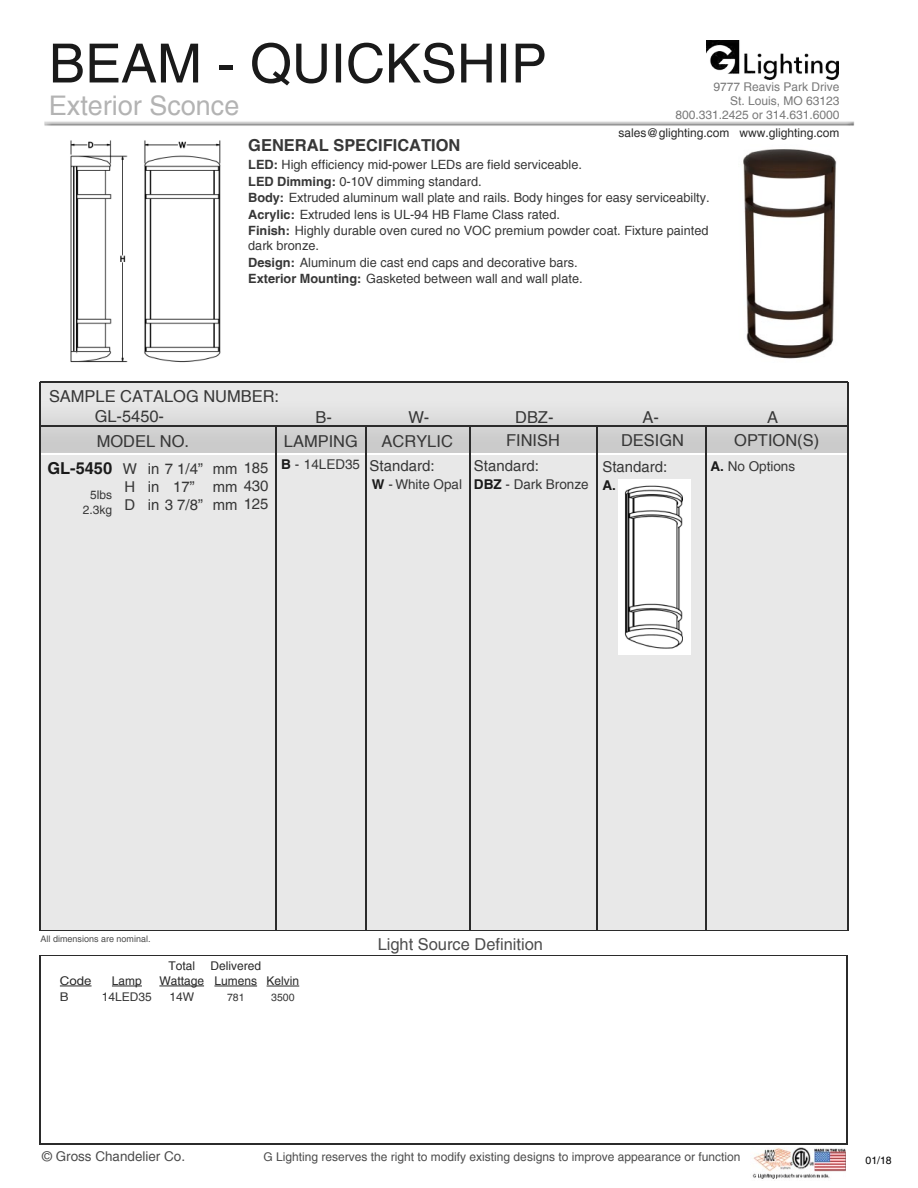
<style>
.page{position:relative;width:918px;height:1188px;background:#fff}
.page>*{position:absolute;margin:0;border:0;box-sizing:border-box;transform-origin:0 0}
.t1{font:54px "Helvetica";color:#1a1a1a}
.t2{font:27px "Helvetica";color:#b3b3b3}
.t3{font:16.5px/19.8px "Helvetica";color:#373737}
.t4{font:16.5px "Helvetica";color:#4c4c4c}
.t5{font:700 16.5px "Helvetica";color:#373737}
.t6{font:700 16.5px "Helvetica";color:#1a1a1a}
.t7{font:15px/18px "Helvetica";color:#373737;text-align:justify}
.t8{font:13.5px "Helvetica";color:#373737}
.t9{font:13.5px "Helvetica";color:#4c4c4c}
.t10{font:700 13.5px "Helvetica";color:#1a1a1a}
.t11{font:12.75px/16.5px "Helvetica";color:#373737}
.t12{font:12px "Helvetica";color:#4c4c4c}
.t13{font:12px/14.4px "Helvetica";color:#797979;text-align:right}
.t14{font:12px/14.4px "Helvetica";color:#282828;text-align:center}
.t15{font:12px "Helvetica";color:#292929}
.t16{font:12px/14.4px "Helvetica";color:#373737;text-align:right}
.t17{font:12px "Helvetica";color:#282828;scale:1.1 1}
.t18{font:12px "Helvetica";color:#373737;scale:1.1 1}
.t19{font:10.5px "Helvetica";color:#373737}
.t20{font:10.5px "Helvetica";color:#000}
.t21{font:9px "Helvetica";color:#4c4c4c}
.s1{font-weight:700}
.s2{font-weight:700;color:#1a1a1a}
</style>
<div class="page">
<img style="left:752px;top:1148px;width:93px;height:31px">
<hr style="left:40px;top:956px;width:807px;height:1px;background:#2b2b2b">
<hr style="left:40px;top:1144px;width:807px;height:1px;background:#2b2b2b">
<div style="left:40px;top:456px;width:807px;height:474px;background:#e8e8e8"></div>
<div style="left:40px;top:383px;width:807px;height:18px;background:#e8e8e8"></div>
<img style="left:40px;top:401px;width:807px;height:52px">
<hr style="left:365px;top:426px;width:1px;height:504px;background:#2b2b2b">
<hr style="left:276px;top:426px;width:1px;height:504px;background:#2b2b2b">
<hr style="left:470px;top:426px;width:1px;height:504px;background:#2b2b2b">
<hr style="left:596px;top:426px;width:1px;height:504px;background:#2b2b2b">
<hr style="left:706px;top:426px;width:1px;height:504px;background:#2b2b2b">
<hr style="left:40px;top:425px;width:808px;height:1px;background:#2b2b2b">
<hr style="left:40px;top:382px;width:807px;height:1px;background:#2b2b2b">
<hr style="left:39px;top:382px;width:1px;height:549px;background:#2b2b2b">
<hr style="left:847px;top:382px;width:2px;height:549px;background:#2b2b2b">
<img style="left:70px;top:140px;width:151px;height:223px">
<div style="left:618px;top:479px;width:72px;height:176px;background:#fff"></div>
<img style="left:624px;top:485px;width:58px;height:164px">
<hr style="left:39px;top:930px;width:809px;height:1px;background:#2b2b2b">
<hr style="left:39px;top:956px;width:1px;height:189px;background:#2b2b2b">
<hr style="left:846px;top:956px;width:1px;height:189px;background:#2b2b2b">
<hr style="left:267px;top:986px;width:32px;height:1px;background:#282828">
<hr style="left:214px;top:986px;width:43px;height:1px;background:#282828">
<img style="left:743px;top:149px;width:94px;height:210px">
<hr style="left:112px;top:986px;width:30px;height:1px;background:#282828">
<hr style="left:159px;top:986px;width:45px;height:1px;background:#282828">
<hr style="left:60px;top:986px;width:32px;height:1px;background:#282828">
<img style="left:707px;top:40px;width:131px;height:39px">
<h1 class="t1" style="left:49px;top:32px;width:500px">BEAM - QUICKSHIP</h1>
<h2 class="t2" style="left:49px;top:90px;width:192px">Exterior Sconce</h2>
<p class="t13" style="left:675px;top:79px;width:166px">9777 Reavis Park Drive<br>St. Louis, MO 63123<br>800.331.2425 or 314.631.6000</p>
<p class="t15" style="left:619px;top:126px;width:222px">sales@glighting.com www.glighting.com</p>
<p class="t5" style="left:248px;top:135px;width:214px">GENERAL SPECIFICATION</p>
<p class="t11" style="left:248px;top:157px;width:463px"><span class="s1">LED:</span> High efficiency mid-power LEDs are field serviceable.<br><span class="s1">LED Dimming:</span> 0-10V dimming standard.<br><span class="s1">Body:</span> Extruded aluminum wall plate and rails. Body hinges for easy serviceabilty.<br><span class="s1">Acrylic:</span> Extruded lens is UL-94 HB Flame Class rated.<br><span class="s1">Finish:</span> Highly durable oven cured no VOC premium powder coat. Fixture painted</p>
<p class="t11" style="left:248px;top:238px;width:336px">dark bronze.<br><span class="s1">Design:</span> Aluminum die cast end caps and decorative bars.<br><span class="s1">Exterior Mounting:</span> Gasketed between wall and wall plate.</p>
<p class="t3" style="left:95px;top:386px;width:186px;text-indent:-46px">SAMPLE CATALOG NUMBER:<br>GL-5450-</p>
<p class="t3" style="left:515px;top:407px;width:40px">DBZ-</p>
<p class="t3" style="left:767px;top:407px;width:12px">A</p>
<p class="t3" style="left:621px;top:431px;width:65px">DESIGN</p>
<p class="t3" style="left:643px;top:407px;width:18px">A-</p>
<p class="t3" style="left:316px;top:407px;width:18px">B-</p>
<p class="t3" style="left:408px;top:408px;width:22px">W-</p>
<p class="t3" style="left:97px;top:431px;width:94px">MODEL NO.</p>
<p class="t3" style="left:284px;top:431px;width:75px">LAMPING</p>
<p class="t3" style="left:382px;top:432px;width:73px">ACRYLIC</p>
<p class="t3" style="left:506px;top:431px;width:55px">FINISH</p>
<p class="t3" style="left:734px;top:431px;width:86px">OPTION(S)</p>
<p class="t6" style="left:47px;top:458px;width:66px">GL-5450</p>
<p class="t16" style="left:83px;top:488px;width:31px">5lbs<br>2.3kg</p>
<p class="t8" style="left:281px;top:457px;width:80px"><span class="s2">B</span> - 14LED35</p>
<p class="t7" style="left:474px;top:457px;width:67px">Standard:</p>
<p class="t8" style="left:474px;top:477px;width:116px"><span class="s2">DBZ</span> - Dark Bronze</p>
<p class="t7" style="left:370px;top:457px;width:67px">Standard:</p>
<p class="t8" style="left:372px;top:477px;width:92px"><span class="s2">W</span> - White Opal</p>
<p class="t7" style="left:602px;top:458px;width:67px">Standard:</p>
<p class="t8" style="left:710px;top:458px;width:86px"><span class="s2">A.</span> No Options</p>
<p class="t10" style="left:602px;top:477px;width:15px">A.</p>
<p class="t7" style="left:213px;top:459px;width:57px">mm 185 mm 430 mm 125</p>
<p class="t7" style="left:123px;top:460px;width:16px">W H D</p>
<p class="t7" style="left:148px;top:460px;width:57px;text-align:left">in 7 1/4” in<br>in 3 7/8”</p>
<p class="t7" style="left:173px;top:478px;width:23px">17”</p>
<p class="t21" style="left:41px;top:934px;width:112px">All dimensions are nominal.</p>
<p class="t4" style="left:378px;top:934px;width:167px">Light Source Definition</p>
<p class="t17" style="left:60px;top:974px;width:30px">Code</p>
<p class="t18" style="left:60px;top:990px;width:10px">B</p>
<p class="t14" style="left:112px;top:973px;width:32px">Lamp</p>
<p class="t16" style="left:102px;top:990px;width:52px">14LED35</p>
<p class="t14" style="left:159px;top:959px;width:46px">Total<br>Wattage</p>
<p class="t16" style="left:169px;top:990px;width:26px">14W</p>
<p class="t14" style="left:210px;top:959px;width:52px">Delivered<br>Lumens</p>
<p class="t19" style="left:227px;top:991px;width:19px">781</p>
<p class="t14" style="left:267px;top:973px;width:34px">Kelvin</p>
<p class="t19" style="left:271px;top:992px;width:25px">3500</p>
<p class="t9" style="left:42px;top:1148px;width:144px">© Gross Chandelier Co.</p>
<p class="t12" style="left:264px;top:1149px;width:478px">G Lighting reserves the right to modify existing designs to improve appearance or function</p>
<p class="t20" style="left:866px;top:1154px;width:28px">01/18</p>
</div>
